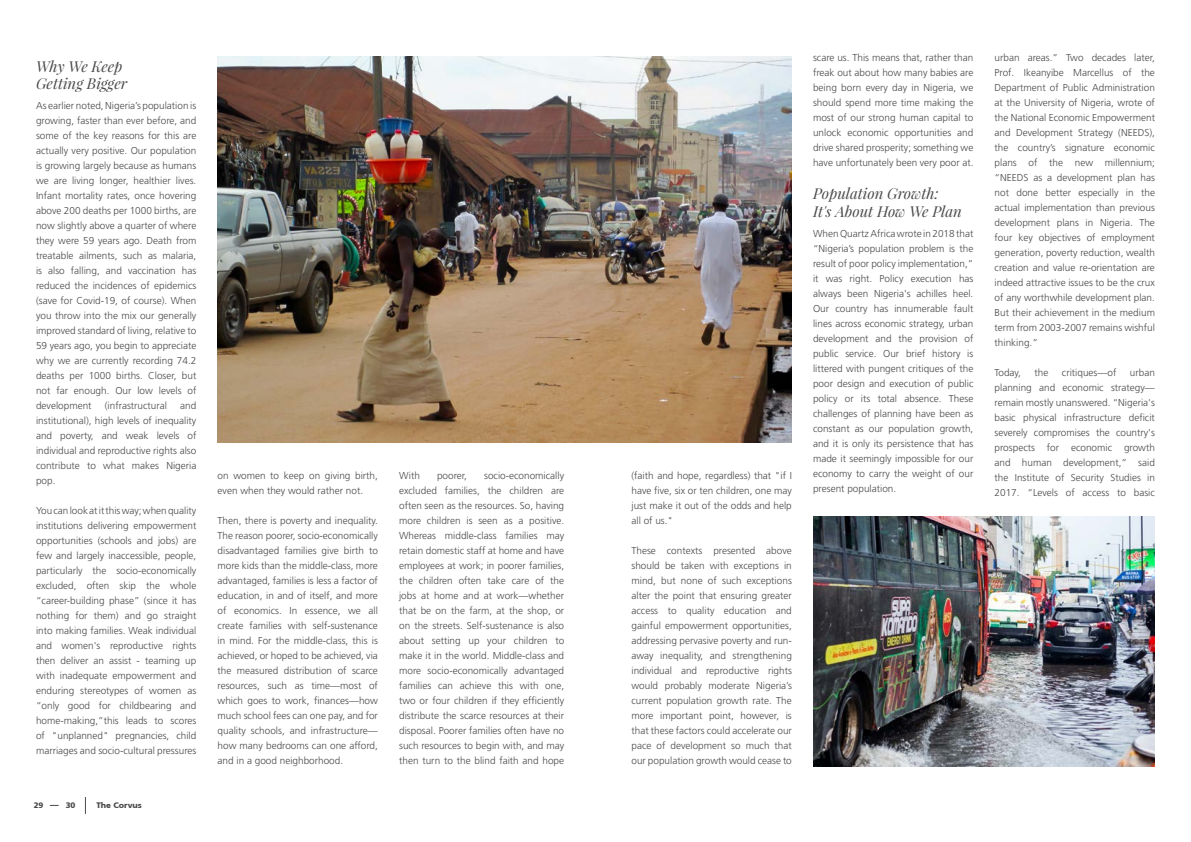
<style>
.page{position:relative;width:1191px;height:842px;background:#fff}
.page>*{position:absolute;margin:0;border:0;box-sizing:border-box;transform-origin:0 0}
.t1{font:italic 15px/18px "Playfair Display";color:#4a4a4a}
.t2{font:300 10px/15px "Frutiger 45";color:#4a4a4a;text-align:justify}
.t3{font:900 8px "Frutiger CE";color:#4a4a4a}
</style>
<div class="page">
<img style="left:813px;top:516px;width:342px;height:251px">
<img style="left:217px;top:56px;width:378px;height:386px">
<svg style="left:85px;top:797px;width:1px;height:17px"></svg>
<img style="left:595px;top:56px;width:197px;height:386px">
<h1 class="t1" style="left:36px;top:58px;width:93px;line-height:17px">Why We Keep<br>Getting Bigger</h1>
<p class="t2" style="left:36px;top:98px;width:162px">As earlier noted, Nigeria’s population is growing, faster than ever before, and some of the key reasons for this are actually very positive. Our population is growing largely because as humans we are living longer, healthier lives.<br>Infant mortality rates, once hovering above 200 deaths per 1000 births, are now slightly above a quarter of where they were 59 years ago. Death from treatable ailments, such as malaria, is also falling, and vaccination has reduced the incidences of epidemics (save for Covid-19, of course). When you throw into the mix our generally improved standard of living, relative to 59 years ago, you begin to appreciate why we are currently recording 74.2 deaths per 1000 births. Closer, but not far enough. Our low levels of development</p>
<p class="t2" style="left:105px;top:398px;width:64px">(infrastructural</p>
<p class="t2" style="left:36px;top:398px;width:162px;text-indent:144px">and institutional), high levels of inequality and poverty, and weak levels of individual and reproductive rights also contribute to what makes Nigeria pop.</p>
<p class="t2" style="left:36px;top:503px;width:162px">You can look at it this way; when quality institutions delivering empowerment opportunities (schools and jobs) are few and largely inaccessible, people, particularly the socio-economically excluded, often skip the whole “career-building phase” (since it has nothing for them) and go straight into making families. Weak individual and women's reproductive rights then deliver an assist - teaming up with inadequate empowerment and enduring stereotypes of women as “only good for childbearing and home-making,”this leads to scores of "unplanned" pregnancies, child marriages and socio-cultural pressures</p>
<p class="t3" style="left:34px;top:801px;width:11px">29</p>
<p class="t3" style="left:66px;top:801px;width:11px">30</p>
<p class="t3" style="left:96px;top:801px;width:47px">The Corvus</p>
<p class="t2" style="left:217px;top:468px;width:162px">on women to keep on giving birth, even when they would rather not.</p>
<p class="t2" style="left:217px;top:513px;width:162px">Then, there is poverty and inequality.<br>The reason poorer, socio-economically disadvantaged families give birth to more kids than the middle-class, more advantaged, families is less a factor of education, in and of itself, and more of economics. In essence, we all create families with self-sustenance in mind. For the middle-class, this is achieved, or hoped to be achieved, via the measured distribution of scarce resources, such as time—most of which goes to work, finances—how much school fees can one pay, and for quality schools, and infrastructure— how many bedrooms can one afford, and in a good neighborhood.</p>
<p class="t2" style="left:399px;top:468px;width:167px;text-indent:85px">socio-economically excluded families, the children are often seen as the resources. So, having more children is seen as a positive.<br>Whereas middle-class families may retain domestic staff at home and have employees at work; in poorer families, the children often take care of the jobs at home and at work—whether that be on the farm, at the shop, or on the streets. Self-sustenance is also about setting up your children to make it in the world. Middle-class and more socio-economically advantaged families can achieve this with one, two or four children if they efficiently distribute the scarce resources at their disposal. Poorer families often have no such resources to begin with, and may then turn to the blind faith and hope</p>
<p class="t2" style="left:631px;top:468px;width:162px">(faith and hope, regardless) that "if I have five, six or ten children, one may just make it out of the odds and help all of us."</p>
<p class="t2" style="left:399px;top:468px;width:22px">With</p>
<p class="t2" style="left:437px;top:468px;width:32px">poorer,</p>
<p class="t2" style="left:631px;top:543px;width:162px">These contexts presented above should be taken with exceptions in mind, but none of such exceptions alter the point that ensuring greater access to quality education and gainful empowerment opportunities, addressing pervasive poverty and run&shy;away inequality, and strengthening individual and reproductive rights would probably moderate Nigeria’s current population growth rate. The more important point, however, is that these factors could accelerate our pace of development so much that our population growth would cease to</p>
<p class="t2" style="left:813px;top:50px;width:162px">scare us. This means that, rather than freak out about how many babies are being born every day in Nigeria, we should spend more time making the most of our strong human capital to unlock economic opportunities and drive shared prosperity; something we have unfortunately been very poor at.</p>
<h1 class="t1" style="left:813px;top:184px;width:150px">Population Growth:<br>It's About How We Plan</h1>
<p class="t2" style="left:813px;top:226px;width:162px">When Quartz Africa wrote in 2018 that “Nigeria’s population problem is the result of poor policy implementation,” it was right. Policy execution has always been Nigeria's achilles heel.<br>Our country has innumerable fault lines across economic strategy, urban development and the provision of public service. Our brief history is littered with pungent critiques of the poor design and execution of public policy or its total absence. These challenges of planning have been as constant as our population growth, and it is only its persistence that has made it seemingly impossible for our economy to carry the weight of our present population.</p>
<p class="t2" style="left:994px;top:50px;width:162px">urban areas.” Two decades later, Prof. Ikeanyibe Marcellus of the Department of Public Administration at the University of Nigeria, wrote of the National Economic Empowerment and Development Strategy (NEEDS), the country’s signature economic plans of the new millennium; “NEEDS as a development plan has not done better especially in the actual implementation than previous development plans in Nigeria. The four key objectives of employment generation, poverty reduction, wealth creation and value re-orientation are indeed attractive issues to be the crux of any worthwhile development plan.<br>But their achievement in the medium term from 2003-2007 remains wishful thinking.”</p>
<p class="t2" style="left:994px;top:365px;width:28px">Today,</p>
<p class="t2" style="left:1034px;top:365px;width:15px">the</p>
<p class="t2" style="left:1062px;top:365px;width:56px">critiques—of</p>
<p class="t2" style="left:994px;top:365px;width:162px;text-indent:135px">urban planning and economic strategy— remain mostly unanswered. “Nigeria's basic physical infrastructure deficit severely compromises the country's prospects for economic growth and human development,” said the Institute of Security Studies in 2017. “Levels of access to basic</p>
</div>
